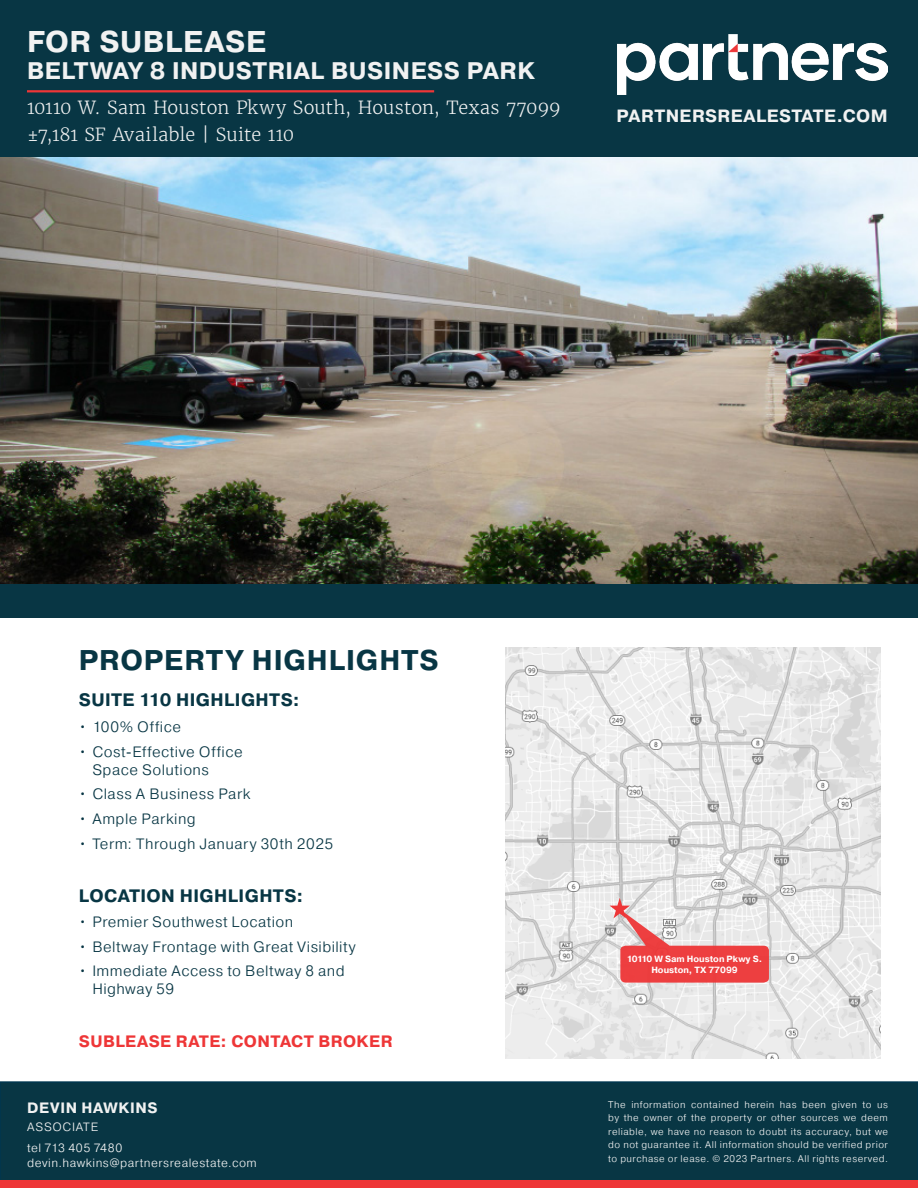
<style>
.page{position:relative;width:918px;height:1188px;background:#fff}
.page>*{position:absolute;margin:0;border:0;box-sizing:border-box;transform-origin:0 0}
.U_-_Page_lines{font:700 30px "Pragmatica";letter-spacing:.02em;color:#f1f2f2}
.t1{font:700 28.5px "Pragmatica";letter-spacing:.03em;color:#083644}
.U_-_Page_lines-2{font:700 24px "Pragmatica";letter-spacing:.02em;color:#f1f2f2}
.U_-_Page_lines-3{font:300 18px "Merriweather";letter-spacing:.005em;color:#f1f2f2}
.Paragraph_Style_2{font:700 18px "Pragmatica";letter-spacing:.02em;color:#083644}
.U_-_Page_lines-4{font:700 17.7px "Pragmatica";letter-spacing:.025em;color:#f1f2f2}
.Paragraph_Style_2-2{font:700 16.5px "Pragmatica";letter-spacing:.025em;color:#ee3637}
.t2{font:300 15px/18px "Pragmatica";letter-spacing:.03em;color:#083644}
.Body{font:700 15px "Pragmatica";letter-spacing:.045em;color:#f1f2f2}
.Body-2{font:300 12px "Pragmatica";letter-spacing:.04em;color:#f1f2f2}
.Body-3{font:300 9.75px/13.5px "Pragmatica";letter-spacing:.045em;color:#f1f2f2;text-align:justify}
.t3{font:700 9px/10.5px "Pragmatica";color:#fff;text-align:center}
</style>
<div class="page">
<div style="left:0;top:156px;width:918px;height:462px;background:#083644"></div>
<img style="left:0;top:157px;width:918px;height:426px">
<div style="left:0;top:0;width:918px;height:157px;background:#083644"></div>
<hr style="left:27px;top:90px;width:407px;height:2px;background:#ee3637">
<img style="left:618px;top:34px;width:270px;height:60px">
<div style="left:0;top:1082px;width:918px;height:104px;background:#083644"></div>
<div style="left:0;top:1081px;width:918px;height:106px;border:2px solid #01364f"></div>
<div style="left:0;top:1180px;width:918px;height:8px;background:#ee3637"></div>
<img style="left:506px;top:648px;width:374px;height:410px">
<svg style="left:610px;top:898px;width:159px;height:85px;background:#e89b9b"></svg>
<p class="U_-_Page_lines" style="left:27px;top:22px;width:240px">FOR SUBLEASE</p>
<p class="U_-_Page_lines-2" style="left:27px;top:55px;width:509px">BELTWAY 8 INDUSTRIAL BUSINESS PARK</p>
<p class="U_-_Page_lines-3" style="left:27px;top:97px;width:535px">10110 W. Sam Houston Pkwy South, Houston, Texas 77099</p>
<p class="U_-_Page_lines-3" style="left:27px;top:124px;width:269px">±7,181 SF Available | Suite 110</p>
<p class="U_-_Page_lines-4" style="left:617px;top:104px;width:273px">PARTNERSREALESTATE.COM</p>
<p class="t1" style="left:79px;top:642px;width:361px">PROPERTY HIGHLIGHTS</p>
<p class="Paragraph_Style_2" style="left:79px;top:689px;width:222px">SUITE 110 HIGHLIGHTS:</p>
<p class="t2" style="left:79px;top:717px;width:104px">• 100% Office</p>
<p class="t2" style="left:92px;top:742px;width:152px;text-indent:-14px">• Cost-Effective Office<br>Space Solutions</p>
<p class="t2" style="left:79px;top:785px;width:173px">• Class A Business Park</p>
<p class="t2" style="left:79px;top:810px;width:118px">• Ample Parking</p>
<p class="t2" style="left:79px;top:834px;width:256px">• Term: Through January 30th 2025</p>
<p class="Paragraph_Style_2" style="left:79px;top:884px;width:226px">LOCATION HIGHLIGHTS:</p>
<p class="t2" style="left:79px;top:912px;width:216px">• Premier Southwest Location</p>
<p class="t2" style="left:79px;top:937px;width:278px">• Beltway Frontage with Great Visibility</p>
<p class="t2" style="left:92px;top:962px;width:254px;text-indent:-14px">• Immediate Access to Beltway 8 and<br>Highway 59</p>
<p class="Paragraph_Style_2-2" style="left:79px;top:1031px;width:315px">SUBLEASE RATE: CONTACT BROKER</p>
<p class="Body" style="left:27px;top:1098px;width:132px">DEVIN HAWKINS</p>
<p class="Body-2" style="left:27px;top:1119px;width:72px">ASSOCIATE</p>
<p class="Body-2" style="left:27px;top:1140px;width:97px">tel 713 405 7480</p>
<p class="Body-2" style="left:27px;top:1155px;width:231px">devin.hawkins@partnersrealestate.com</p>
<p class="t3" style="left:627px;top:954px;width:137px">10110 W Sam Houston Pkwy S.<br>Houston, TX 77099</p>
<p class="Body-3" style="left:608px;top:1097px;width:281px">The information contained herein has been given to us by the owner of the property or other sources we deem reliable, we have no reason to doubt its accuracy, but we do not guarantee it. All information should be verified prior to purchase or lease. © 2023 Partners. All rights reserved.</p>
</div>
